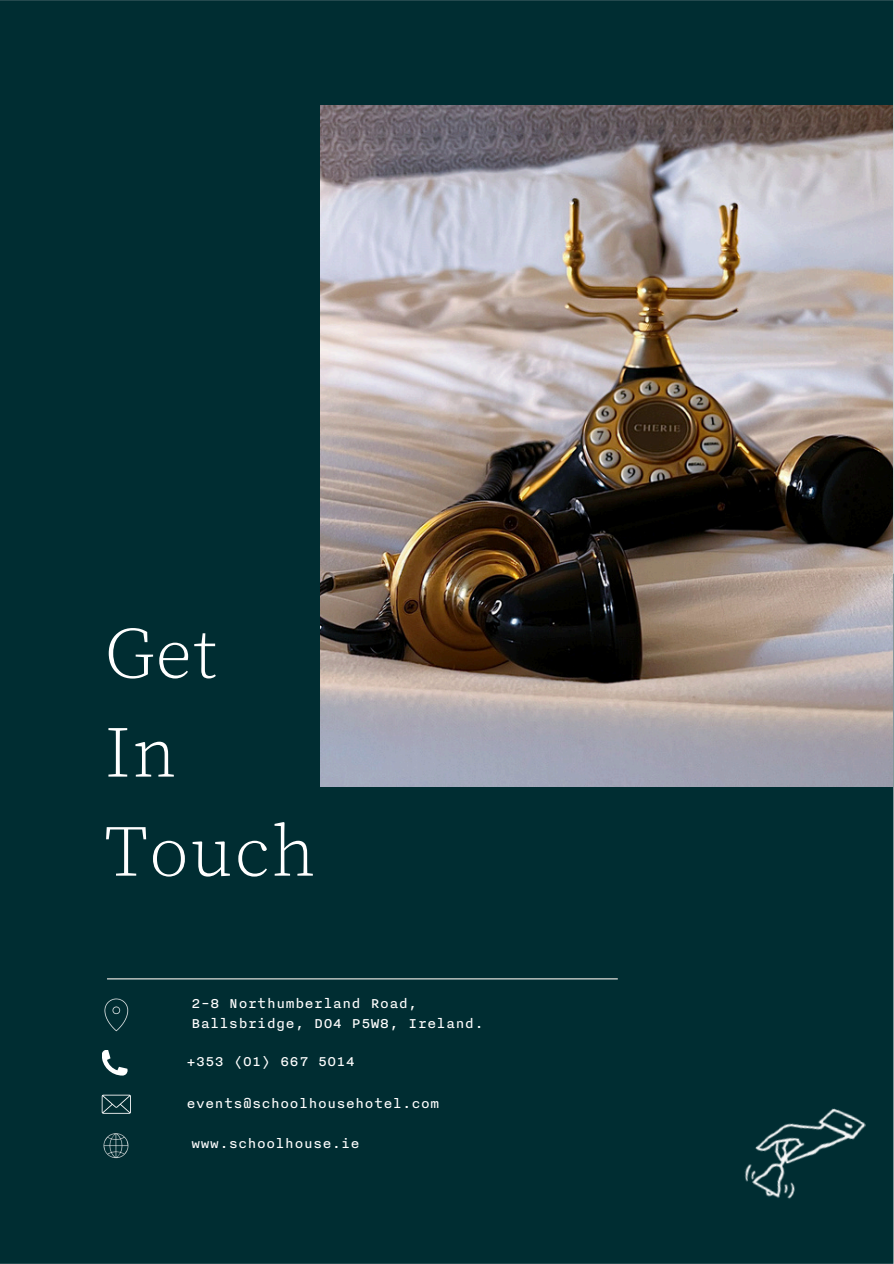
<style>
.page{position:relative;width:894px;height:1264px;background:#fff}
.page>*{position:absolute;margin:0;border:0;box-sizing:border-box;transform-origin:0 0}
.t1{font:300 72px/99px "Source Serif Pro";letter-spacing:.025em;color:#fff}
.t2{font:15.75px/20.2px "Nitti";color:#fff}
.t3{font:15.6px "Nitti";color:#fff}
</style>
<div class="page">
<div style="left:0;top:0;width:893px;height:1263px;background:#002d32"></div>
<img style="left:321px;top:106px;width:571px;height:681px">
<svg style="left:102px;top:1094px;width:29px;height:19px"></svg>
<svg style="left:102px;top:1049px;width:25px;height:26px"></svg>
<img style="left:738px;top:1091px;width:129px;height:126px">
<p class="t1" style="left:105px;top:607px;width:212px">Get<br>In<br>Touch</p>
<p class="t2" style="left:191px;top:993px;width:294px">2-8 Northumberland Road,<br>Ballsbridge, D04 P5W8, Ireland.</p>
<p class="t3" style="left:186px;top:1053px;width:170px">+353 (01) 667 5014</p>
<p class="t3" style="left:186px;top:1095px;width:254px">events@schoolhousehotel.com</p>
<p class="t3" style="left:191px;top:1136px;width:170px">www.schoolhouse.ie</p>
</div>
